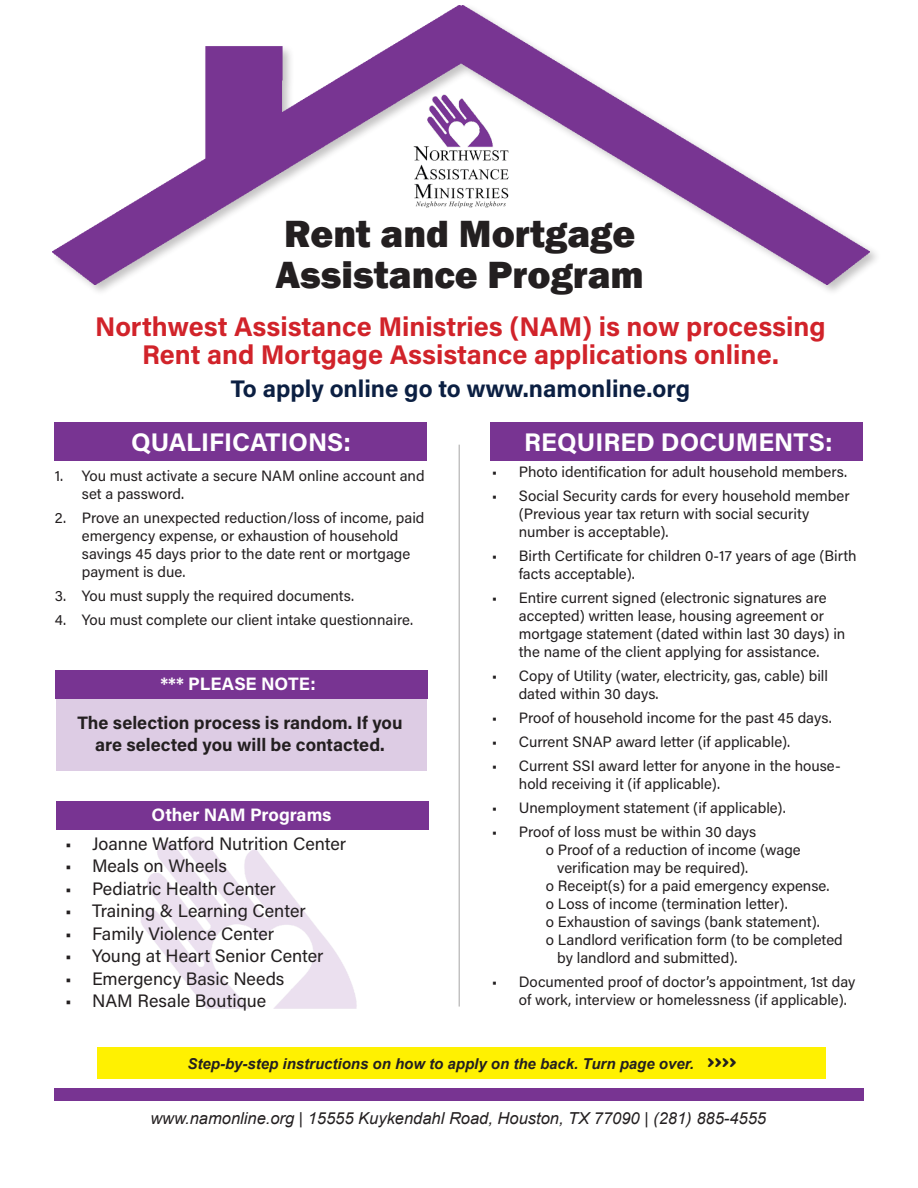
<style>
.page{position:relative;width:918px;height:1188px;background:#fff}
.page>*{position:absolute;margin:0;border:0;box-sizing:border-box;transform-origin:0 0}
.t1{font:800 39px "Franklin Gothic";color:#231f20}
.t2{font:700 27px/28.5px "Acumin Pro";color:#d1232a;text-align:center}
.t3{font:700 25.5px "Acumin Pro";color:#fff}
.t4{font:700 24px "Acumin Pro";color:#0b1f42}
.t5{font:18px "Acumin Pro";color:#231f20}
.t6{font:700 18px/21.6px "Acumin Pro";color:#231f20;text-align:center}
.t7{font:700 18px "Acumin Pro";color:#fff}
.t8{font:italic 16.5px "Arial";color:#231f20}
.t9{font:15px/18px "Acumin Pro";color:#231f20}
.t10{font:italic 700 15px "Arial";color:#231f20}
.s1{font-family:"Coniferous";font-weight:900;font-style:normal;font-size:21px}
</style>
<div class="page">
<img style="left:52px;top:6px;width:818px;height:278px">
<img style="left:402px;top:89px;width:121px;height:121px">
<div style="left:54px;top:1089px;width:810px;height:12px;background:#783492"></div>
<hr style="left:459px;top:445px;width:1px;height:562px;background:#a6a5a5">
<div style="left:490px;top:422px;width:373px;height:38px;background:#783492"></div>
<div style="left:54px;top:422px;width:373px;height:38px;background:#783492"></div>
<div style="left:55px;top:670px;width:372px;height:29px;background:#783492"></div>
<div style="left:56px;top:699px;width:371px;height:72px;background:#ddcce4"></div>
<img style="left:140px;top:836px;width:217px;height:173px">
<div style="left:56px;top:801px;width:373px;height:29px;background:#783492"></div>
<div style="left:97px;top:1047px;width:729px;height:31px;background:#fff101"></div>
<p class="t1" style="left:284px;top:209px;width:353px">Rent and Mortgage</p>
<p class="t1" style="left:275px;top:249px;width:370px">Assistance Program</p>
<p class="t2" style="left:95px;top:311px;width:732px">Northwest Assistance Ministries (NAM) is now processing<br>Rent and Mortgage Assistance applications online.</p>
<p class="t4" style="left:231px;top:372px;width:461px">To apply online go to www.namonline.org</p>
<p class="t3" style="left:131px;top:424px;width:221px">QUALIFICATIONS:</p>
<p class="t9" style="left:82px;top:466px;width:344px;text-indent:-27px">1. You must activate a secure NAM online account and set a password.</p>
<p class="t9" style="left:82px;top:508px;width:344px;text-indent:-27px">2. Prove an unexpected reduction/loss of income, paid emergency expense, or exhaustion of household savings 45 days prior to the date rent or mortgage payment is due.</p>
<p class="t9" style="left:55px;top:586px;width:301px">3. You must supply the required documents.</p>
<p class="t9" style="left:55px;top:610px;width:360px">4. You must complete our client intake questionnaire.</p>
<p class="t7" style="left:160px;top:671px;width:157px">*** PLEASE NOTE:</p>
<p class="t6" style="left:77px;top:711px;width:327px">The selection process is random. If you are selected you will be contacted.</p>
<p class="t7" style="left:151px;top:803px;width:182px">Other NAM Programs</p>
<p class="t5" style="left:65px;top:831px;width:283px">• Joanne Watford Nutrition Center</p>
<p class="t5" style="left:65px;top:853px;width:163px">• Meals on Wheels</p>
<p class="t5" style="left:65px;top:876px;width:212px">• Pediatric Health Center</p>
<p class="t5" style="left:65px;top:898px;width:242px">• Training &amp; Learning Center</p>
<p class="t5" style="left:65px;top:921px;width:211px">• Family Violence Center</p>
<p class="t5" style="left:65px;top:943px;width:260px">• Young at Heart Senior Center</p>
<p class="t5" style="left:65px;top:966px;width:221px">• Emergency Basic Needs</p>
<p class="t5" style="left:65px;top:988px;width:203px">• NAM Resale Boutique</p>
<p class="t3" style="left:524px;top:424px;width:310px">REQUIRED DOCUMENTS:</p>
<p class="t9" style="left:492px;top:462px;width:357px">• Photo identification for adult household members.</p>
<p class="t9" style="left:519px;top:486px;width:332px;text-indent:-27px">• Social Security cards for every household member (Previous year tax return with social security number is acceptable).</p>
<p class="t9" style="left:519px;top:546px;width:339px;text-indent:-27px">• Birth Certificate for children 0-17 years of age (Birth facts acceptable).</p>
<p class="t9" style="left:519px;top:588px;width:328px;text-indent:-27px">• Entire current signed (electronic signatures are accepted) written lease, housing agreement or mortgage statement (dated within last 30 days) in the name of the client applying for assistance.</p>
<p class="t9" style="left:519px;top:666px;width:311px;text-indent:-27px">• Copy of Utility (water, electricity, gas, cable) bill dated within 30 days.</p>
<p class="t9" style="left:492px;top:708px;width:341px">• Proof of household income for the past 45 days.</p>
<p class="t9" style="left:492px;top:732px;width:300px">• Current SNAP award letter (if applicable).</p>
<p class="t9" style="left:519px;top:756px;width:323px;text-indent:-27px">• Current SSI award letter for anyone in the house&shy;hold receiving it (if applicable).</p>
<p class="t9" style="left:492px;top:798px;width:295px">• Unemployment statement (if applicable).</p>
<p class="t9" style="left:492px;top:822px;width:266px">• Proof of loss must be within 30 days</p>
<p class="t9" style="left:557px;top:840px;width:245px;text-indent:-11px">o Proof of a reduction of income (wage verification may be required).</p>
<p class="t9" style="left:546px;top:876px;width:285px">o Receipt(s) for a paid emergency expense.</p>
<p class="t9" style="left:546px;top:894px;width:243px">o Loss of income (termination letter).</p>
<p class="t9" style="left:546px;top:912px;width:276px">o Exhaustion of savings (bank statement).</p>
<p class="t9" style="left:557px;top:930px;width:287px;text-indent:-11px">o Landlord verification form (to be completed by landlord and submitted).</p>
<p class="t9" style="left:519px;top:972px;width:338px;text-indent:-27px">• Documented proof of doctor’s appointment, 1st day of work, interview or homelessness (if applicable).</p>
<p class="t10" style="left:188px;top:1053px;width:550px">Step-by-step instructions on how to apply on the back. Turn page over. <span class="s1">&gt;&gt;&gt;&gt;</span></p>
<p class="t8" style="left:150px;top:1108px;width:617px">www.namonline.org | 15555 Kuykendahl Road, Houston, TX 77090 | (281) 885-4555</p>
</div>
